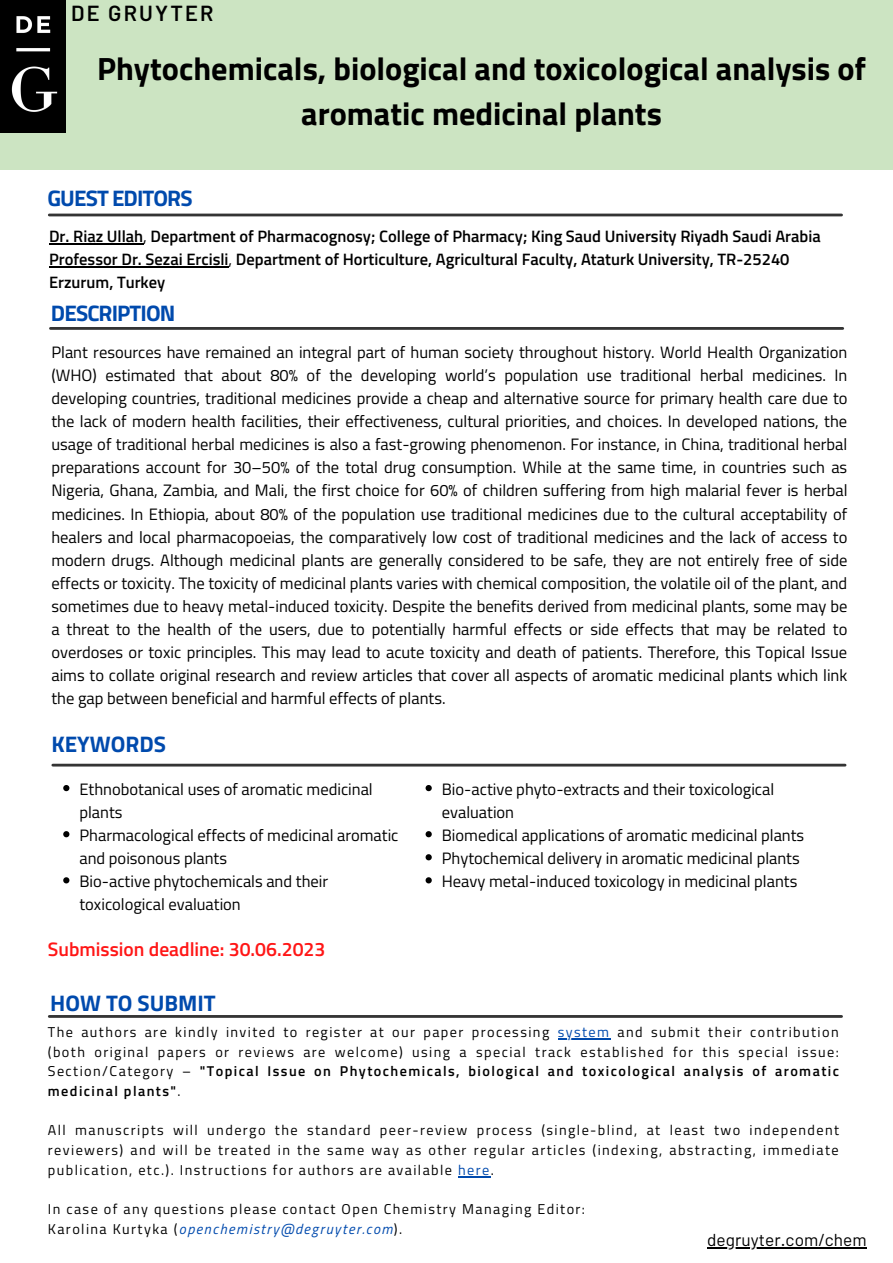
<style>
.page{position:relative;width:893px;height:1263px;background:#fff}
.page>*{position:absolute;margin:0;border:0;box-sizing:border-box;transform-origin:0 0}
.t1{font:700 32.25px/45px "Titillium Web";color:#000;text-align:center}
.t2{font:700 22.5px "Titillium Web";letter-spacing:-.04em;color:#004aad}
.t3{font:700 22.5px "Titillium Web";color:#004aad}
.t4{font:600 21.75px "Barlow";letter-spacing:.1em;color:#000}
.t5{font:600 19.5px "Titillium Web";color:#ff1616}
.t6{font:17.25px "Barlow";letter-spacing:.005em;color:#000}
.t7{font:16.5px/23.1px "Titillium Web";color:#000}
.t8{font:600 16.5px/23.1px "Titillium Web";color:#000}
.t9{font:14.25px/19.6px "Titillium Web";letter-spacing:.1em;color:#000;text-align:justify}
.s1{font-weight:400}
.s2{color:#004aad}
.s3{font-weight:600}
.s4{font-style:italic;color:#004aad}
</style>
<div class="page">
<div style="left:0;top:0;width:893px;height:170px;background:#cce4c2"></div>
<img style="left:0;top:0;width:66px;height:133px">
<hr style="left:49px;top:214px;width:792px;height:2px;background:#343434">
<hr style="left:49px;top:243px;width:94px;height:1px;background:#000">
<hr style="left:49px;top:266px;width:180px;height:1px;background:#000">
<hr style="left:50px;top:327px;width:792px;height:3px;background:#343434">
<hr style="left:53px;top:764px;width:792px;height:2px;background:#343434">
<svg style="left:63px;top:785px;width:6px;height:6px"></svg>
<svg style="left:63px;top:831px;width:6px;height:6px"></svg>
<svg style="left:63px;top:877px;width:6px;height:6px"></svg>
<hr style="left:49px;top:1015px;width:792px;height:3px;background:#343434">
<hr style="left:557px;top:1038px;width:53px;height:1px;background:#004aad">
<hr style="left:458px;top:1176px;width:33px;height:1px;background:#004aad">
<hr style="left:707px;top:1247px;width:159px;height:2px;background:#000">
<svg style="left:425px;top:785px;width:7px;height:6px"></svg>
<svg style="left:425px;top:831px;width:7px;height:6px"></svg>
<svg style="left:425px;top:854px;width:7px;height:6px"></svg>
<svg style="left:425px;top:877px;width:7px;height:6px"></svg>
<h3 class="t4" style="left:71px;top:0;width:144px">DE GRUYTER</h3>
<h1 class="t1" style="left:97px;top:46px;width:770px">Phytochemicals, biological and toxicological analysis of aromatic medicinal plants</h1>
<h2 class="t2" style="left:47px;top:180px;width:147px">GUEST EDITORS</h2>
<p class="t8" style="left:49px;top:224px;width:773px">Dr. Riaz Ullah<span class="s1">,</span> Department of Pharmacognosy; College of Pharmacy; King Saud University Riyadh Saudi Arabia<br>Professor Dr. Sezai Ercisli<span class="s1">,</span> Department of Horticulture, Agricultural Faculty, Ataturk University, TR-25240<br>Erzurum, Turkey</p>
<h2 class="t2" style="left:51px;top:296px;width:126px">DESCRIPTION</h2>
<p class="t7" style="left:51px;top:340px;width:798px;text-align:justify">Plant resources have remained an integral part of human society throughout history. World Health Organization (WHO) estimated that about 80% of the developing world’s population use traditional herbal medicines. In developing countries, traditional medicines provide a cheap and alternative source for primary health care due to the lack of modern health facilities, their effectiveness, cultural priorities, and choices. In developed nations, the usage of traditional herbal medicines is also a fast-growing phenomenon. For instance, in China, traditional herbal preparations account for 30–50% of the total drug consumption. While at the same time, in countries such as Nigeria, Ghana, Zambia, and Mali, the first choice for 60% of children suffering from high malarial fever is herbal medicines. In Ethiopia, about 80% of the population use traditional medicines due to the cultural acceptability of healers and local pharmacopoeias, the comparatively low cost of traditional medicines and the lack of access to modern drugs. Although medicinal plants are generally considered to be safe, they are not entirely free of side effects or toxicity. The toxicity of medicinal plants varies with chemical composition, the volatile oil of the plant, and sometimes due to heavy metal-induced toxicity. Despite the benefits derived from medicinal plants, some may be a threat to the health of the users, due to potentially harmful effects or side effects that may be related to overdoses or toxic principles. This may lead to acute toxicity and death of patients. Therefore, this Topical Issue aims to collate original research and review articles that cover all aspects of aromatic medicinal plants which link the gap between beneficial and harmful effects of plants.</p>
<h2 class="t3" style="left:51px;top:727px;width:116px">KEYWORDS</h2>
<p class="t7" style="left:79px;top:777px;width:320px">Ethnobotanical uses of aromatic medicinal plants<br>Pharmacological effects of medicinal aromatic and poisonous plants<br>Bio-active phytochemicals and their toxicological evaluation</p>
<p class="t7" style="left:442px;top:777px;width:364px">Bio-active phyto-extracts and their toxicological evaluation<br>Biomedical applications of aromatic medicinal plants Phytochemical delivery in aromatic medicinal plants Heavy metal-induced toxicology in medicinal plants</p>
<p class="t5" style="left:48px;top:934px;width:279px">Submission deadline: 30.06.2023</p>
<h2 class="t3" style="left:50px;top:985px;width:167px">HOW TO SUBMIT</h2>
<p class="t9" style="left:48px;top:1022px;width:792px">The authors are kindly invited to register at our paper processing <span class="s2">system</span> and submit their contribution (both original papers or reviews are welcome) using a special track established for this special issue:<br>Section/Category – <span class="s3">"Topical Issue on Phytochemicals, biological and toxicological analysis of aromatic medicinal plants"</span>.</p>
<p class="t9" style="left:48px;top:1120px;width:792px">All manuscripts will undergo the standard peer-review process (single-blind, at least two independent reviewers) and will be treated in the same way as other regular articles (indexing, abstracting, immediate publication, etc.). Instructions for authors are available <span class="s2">here</span>.</p>
<p class="t9" style="left:48px;top:1199px;width:539px">In case of any questions please contact Open Chemistry Managing Editor:<br>Karolina Kurtyka (<span class="s4">openchemistry@degruyter.com</span>).</p>
<p class="t6" style="left:707px;top:1229px;width:161px">degruyter.com/chem</p>
</div>
